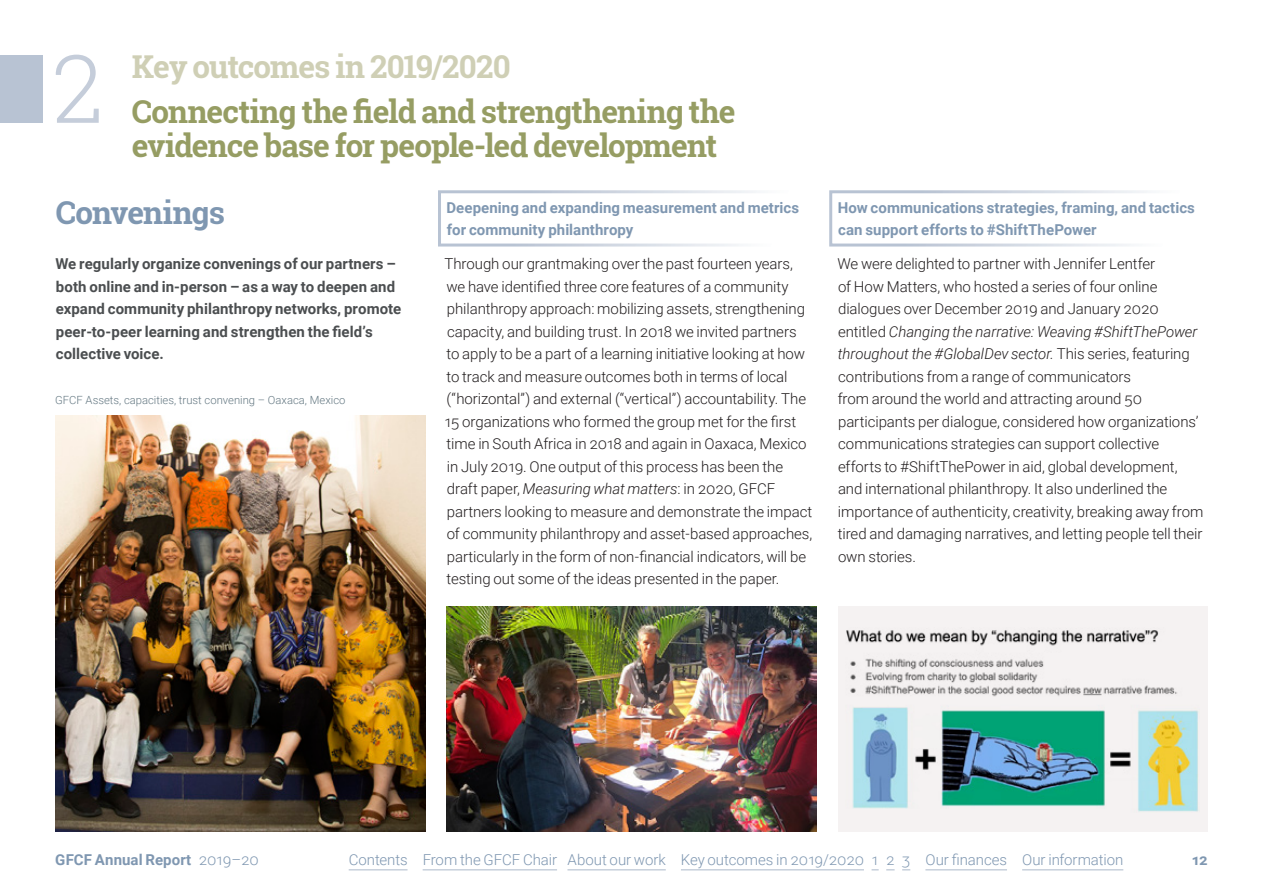
<style>
.page{position:relative;width:1263px;height:893px;background:#fff}
.page>*{position:absolute;margin:0;border:0;box-sizing:border-box;transform-origin:0 0}
.SECTION_MAIN_HEAD{font:300 94.5px "Roboto Slab";color:#c5cdda}
.HEAD_SUB_1{font:700 31.5px/33.8px "Roboto Slab";letter-spacing:-.03em;color:#969d63}
.HEAD_SUB{font:700 31.5px "Roboto Slab";letter-spacing:-.035em;color:#cfcfb5}
.SUB_SECTION_SUB_HEAD{font:700 31.5px "Roboto Slab";letter-spacing:-.025em;color:#7f97b1}
.TEXT_10_15{font:300 15px/22.5px "Roboto";letter-spacing:-.005em;color:#231f20}
.TEXT_INTRO{font:700 15px/22.5px "Roboto";letter-spacing:.005em;color:#4b4e50}
.SUB_HEADING{font:700 15px/22.5px "Roboto";letter-spacing:.005em;color:#7f97b1}
.t1{font:300 15px "Roboto";letter-spacing:-.005em;color:#7f97b1}
.t2{font:300 11.25px "Roboto";color:#647882}
.s1{font-style:italic}
.s2{font-weight:300}
</style>
<div class="page">
<div style="left:0;top:55px;width:43px;height:68px;background:#b8c3d3"></div>
<div style="left:438px;top:190px;width:378px;height:57px;border:3px solid #fff"></div>
<div style="left:829px;top:190px;width:379px;height:57px;border:3px solid #fff"></div>
<img style="left:55px;top:415px;width:370px;height:417px">
<img style="left:446px;top:607px;width:370px;height:225px">
<div style="left:838px;top:607px;width:370px;height:225px;background:#f5f2f2"></div>
<img style="left:846px;top:630px;width:353px;height:182px">
<hr style="left:349px;top:869px;width:58px;height:1px;background:#adb9cb">
<hr style="left:423px;top:869px;width:134px;height:1px;background:#adb9cb">
<hr style="left:567px;top:869px;width:99px;height:1px;background:#adb9cb">
<hr style="left:681px;top:869px;width:183px;height:1px;background:#adb9cb">
<hr style="left:925px;top:869px;width:82px;height:1px;background:#adb9cb">
<hr style="left:1022px;top:869px;width:101px;height:1px;background:#adb9cb">
<p class="SECTION_MAIN_HEAD" style="left:52px;top:24px;width:53px">2</p>
<p class="HEAD_SUB" style="left:132px;top:45px;width:380px">Key outcomes in 2019/2020</p>
<p class="HEAD_SUB_1" style="left:132px;top:94px;width:605px">Connecting the field and strengthening the evidence base for people‑led development</p>
<p class="SUB_SECTION_SUB_HEAD" style="left:56px;top:191px;width:171px">Convenings</p>
<p class="TEXT_INTRO" style="left:55px;top:252px;width:347px">We regularly organize convenings of our partners – both online and in‑person – as a way to deepen and expand community philanthropy networks, promote peer‑to‑peer learning and strengthen the field’s collective voice.</p>
<p class="t2" style="left:55px;top:392px;width:292px">GFCF Assets, capacities, trust convening – Oaxaca, Mexico</p>
<p class="SUB_HEADING" style="left:446px;top:196px;width:354px">Deepening and expanding measurement and metrics for community philanthropy</p>
<p class="TEXT_10_15" style="left:444px;top:252px;width:370px">Through our grantmaking over the past fourteen years, we have identified three core features of a community philanthropy approach: mobilizing assets, strengthening capacity, and building trust. In 2018 we invited partners<br>to apply to be a part of a learning initiative looking at how to track and measure outcomes both in terms of local (“horizontal”) and external (“vertical”) accountability. The 15 organizations who formed the group met for the first time in South Africa in 2018 and again in Oaxaca, Mexico in July 2019. One output of this process has been the draft paper, <span class="s1">Measuring what matters</span>: in 2020, GFCF partners looking to measure and demonstrate the impact of community philanthropy and asset‑based approaches, particularly in the form of non‑financial indicators, will be testing out some of the ideas presented in the paper.</p>
<p class="SUB_HEADING" style="left:838px;top:196px;width:359px">How communications strategies, framing, and tactics can support efforts to #ShiftThePower</p>
<p class="TEXT_10_15" style="left:837px;top:252px;width:367px">We were delighted to partner with Jennifer Lentfer<br>of How Matters, who hosted a series of four online dialogues over December 2019 and January 2020 entitled <span class="s1">Changing the narrative: Weaving #ShiftThePower throughout the #GlobalDev sector.</span> This series, featuring contributions from a range of communicators<br>from around the world and attracting around 50 participants per dialogue, considered how organizations’ communications strategies can support collective efforts to #ShiftThePower in aid, global development, and international philanthropy. It also underlined the importance of authenticity, creativity, breaking away from tired and damaging narratives, and letting people tell their own stories.</p>
<p class="SUB_HEADING" style="left:55px;top:848px;width:205px">GFCF Annual Report <span class="s2">2019–20</span></p>
<p class="t1" style="left:349px;top:849px;width:776px">Contents From the GFCF Chair About our work Key outcomes in 2019/2020 1 2 3 Our finances Our information</p>
<p class="SUB_HEADING" style="left:1192px;top:848px;width:17px">12</p>
</div>
